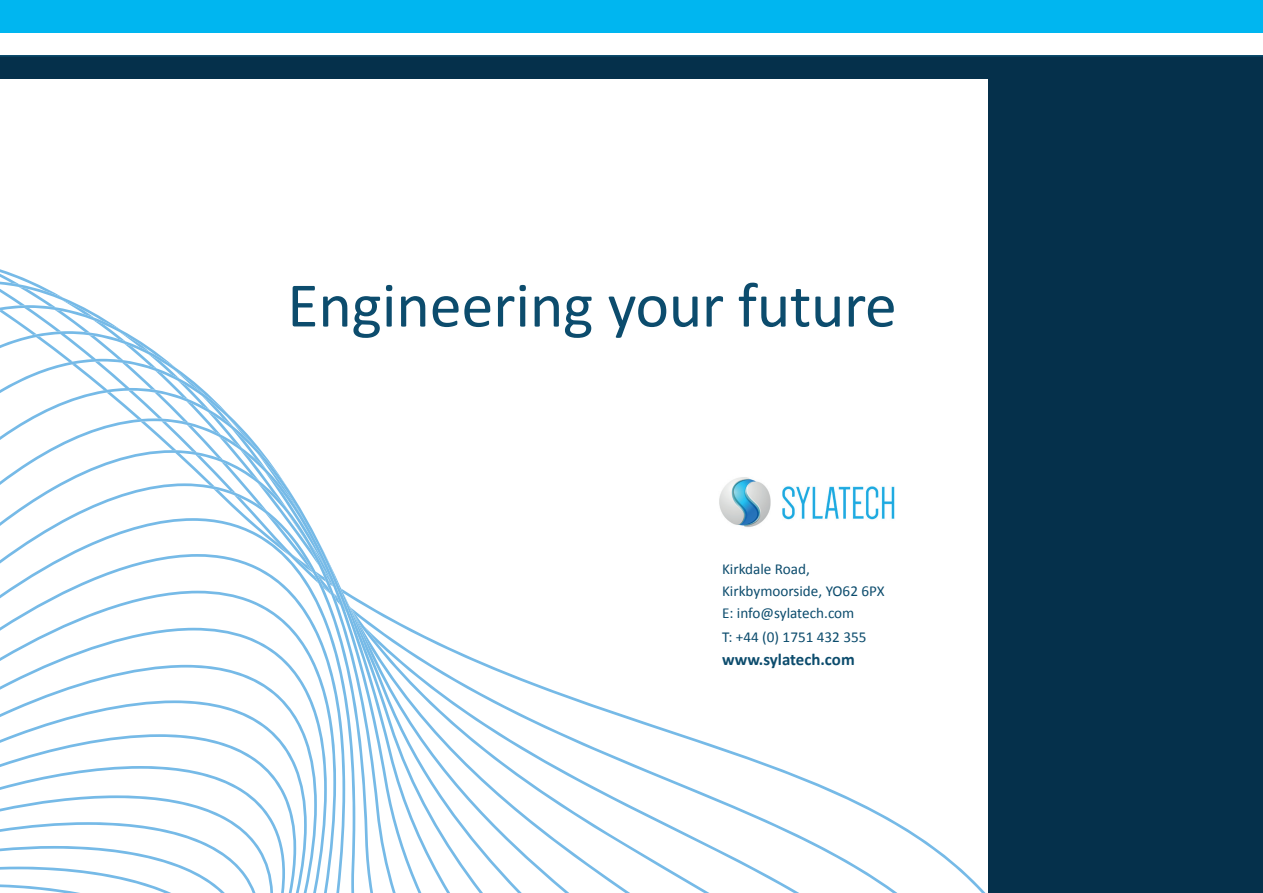
<style>
.page{position:relative;width:1263px;height:893px;background:#fff}
.page>*{position:absolute;margin:0;border:0;box-sizing:border-box;transform-origin:0 0}
.t1{font:64.05px "Calibri";letter-spacing:-.005em;color:#0c4c6d}
.t2{font:700 16.8px "Calibri";color:#0c4c6d}
.t3{font:15.15px/21.9px "Calibri";color:#0c4c6d}
</style>
<div class="page">
<div style="left:0;top:0;width:1263px;height:32px;background:#00b6f0"></div>
<div style="left:0;top:57px;width:1263px;height:836px;background:#05304b"></div>
<div style="left:0;top:80px;width:988px;height:813px;background:#fff"></div>
<svg style="left:0;top:282px;width:630px;height:611px"></svg>
<svg style="left:0;top:305px;width:569px;height:588px"></svg>
<svg style="left:0;top:331px;width:522px;height:562px"></svg>
<svg style="left:0;top:359px;width:483px;height:534px"></svg>
<svg style="left:0;top:388px;width:450px;height:505px"></svg>
<svg style="left:0;top:418px;width:421px;height:475px"></svg>
<svg style="left:0;top:450px;width:396px;height:443px"></svg>
<svg style="left:0;top:483px;width:373px;height:410px"></svg>
<svg style="left:0;top:518px;width:355px;height:375px"></svg>
<svg style="left:0;top:554px;width:345px;height:339px"></svg>
<svg style="left:0;top:591px;width:336px;height:302px"></svg>
<svg style="left:0;top:628px;width:327px;height:265px"></svg>
<svg style="left:0;top:665px;width:317px;height:228px"></svg>
<svg style="left:0;top:700px;width:307px;height:193px"></svg>
<svg style="left:0;top:734px;width:296px;height:159px"></svg>
<svg style="left:0;top:766px;width:285px;height:127px"></svg>
<img style="left:719px;top:477px;width:176px;height:50px">
<h1 class="t1" style="left:287px;top:265px;width:611px">Engineering your future</h1>
<p class="t3" style="left:722px;top:557px;width:164px">Kirkdale Road,<br>Kirkbymoorside, YO62 6PX<br>E: info@sylatech.com</p>
<p class="t3" style="left:722px;top:625px;width:146px">T: +44 (0) 1751 432 355</p>
<p class="t2" style="left:722px;top:649px;width:134px">www.sylatech.com</p>
</div>
